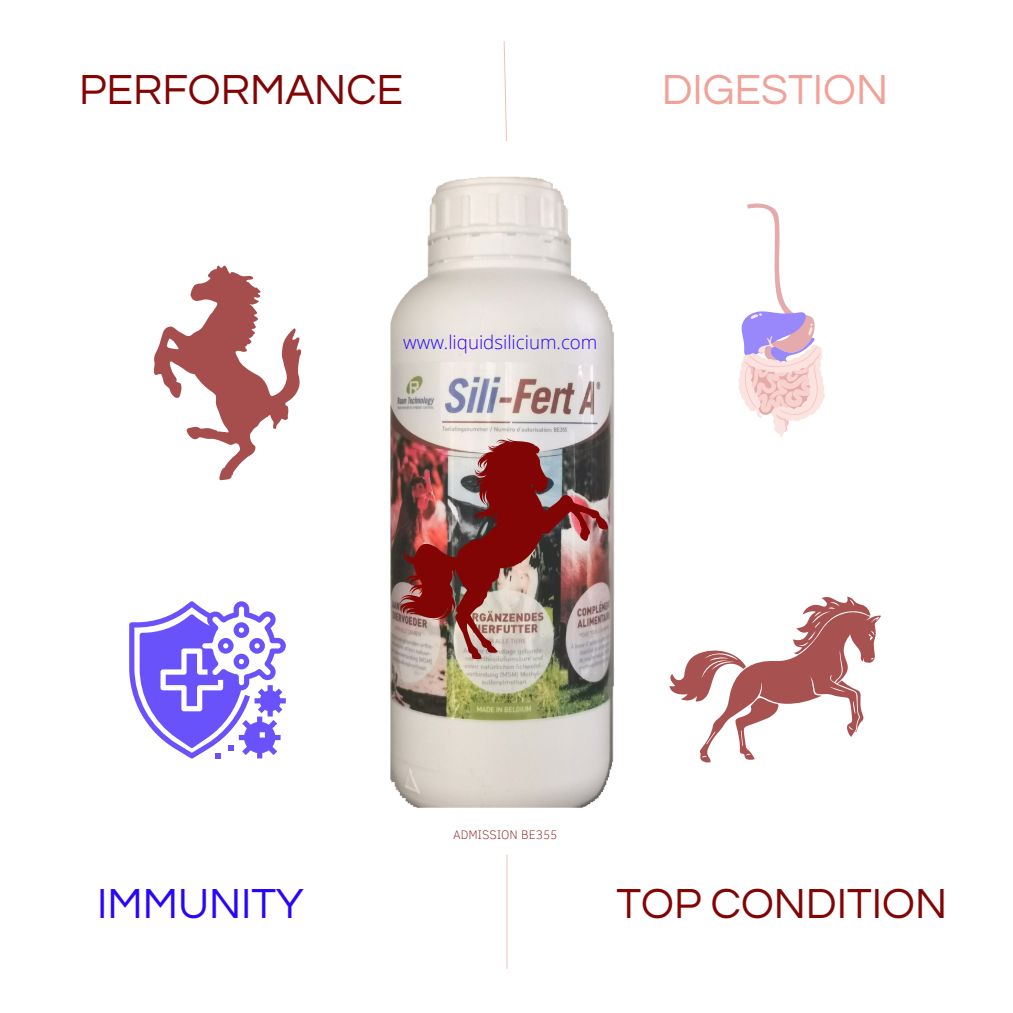
<style>
.page{position:relative;width:1013px;height:1013px;background:#fff}
.page>*{position:absolute;margin:0;border:0;box-sizing:border-box;transform-origin:0 0}
.t1{font:43.75px "Questrial";color:#810505}
.t2{font:43.75px "Questrial";color:#f1a298}
.t3{font:43.75px "Questrial";color:#2806f8}
.t4{font:300 18.75px "Open Sans";color:#2806f8}
.t5{font:100 12.5px "Clear Sans";color:#810505}
</style>
<div class="page">
<svg style="left:503px;top:41px;width:4px;height:100px"></svg>
<img style="left:390px;top:176px;width:225px;height:632px">
<hr style="left:506px;top:855px;width:1px;height:113px;background:#edc2b8">
<img style="left:399px;top:438px;width:209px;height:221px">
<svg style="left:154px;top:265px;width:147px;height:215px"></svg>
<svg style="left:669px;top:596px;width:212px;height:166px"></svg>
<svg style="left:738px;top:203px;width:87px;height:234px"></svg>
<svg style="left:129px;top:601px;width:157px;height:157px"></svg>
<p class="t1" style="left:79px;top:68px;width:325px">PERFORMANCE</p>
<p class="t2" style="left:661px;top:68px;width:228px">DIGESTION</p>
<p class="t4" style="left:403px;top:329px;width:196px">www.liquidsilicium.com</p>
<p class="t5" style="left:453px;top:825px;width:106px">ADMISSION BE355</p>
<p class="t3" style="left:97px;top:881px;width:208px">IMMUNITY</p>
<p class="t1" style="left:616px;top:881px;width:332px">TOP CONDITION</p>
</div>
